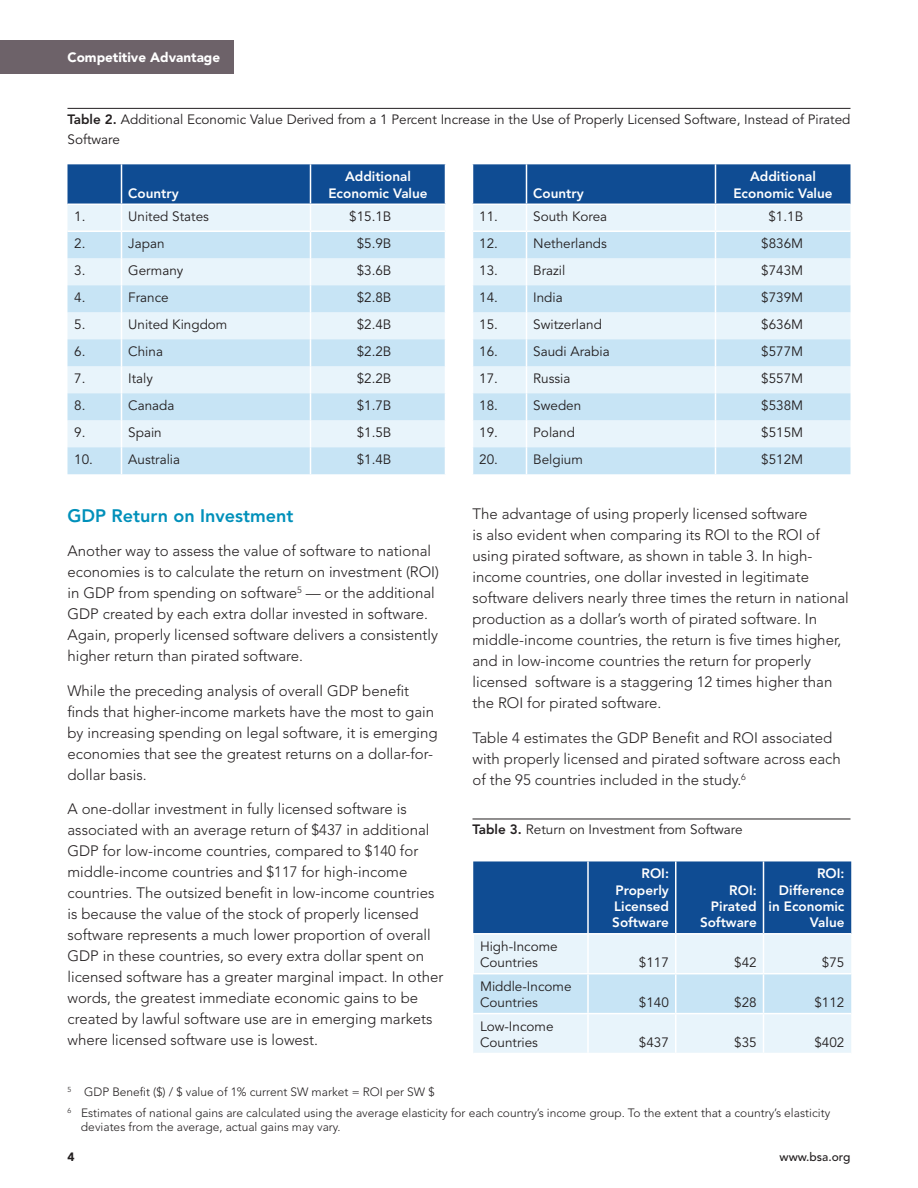
<style>
.page{position:relative;width:918px;height:1188px;background:#fff}
.page>*{position:absolute;margin:0;border:0;box-sizing:border-box;transform-origin:0 0}
.t1{font:800 18px "Avenir LT Std";color:#0090ba}
.t2{font:300 15px/21px "Avenir LT Std";color:#231f20}
.t3{font:13.5px/16.2px "Avenir LT Std";color:#231f20}
.t4{font:800 13.5px/16.2px "Avenir LT Std";color:#fff;text-align:center}
.t5{font:900 13.5px "Avenir LT Std";color:#fff}
.t6{font:300 12px/21.1px "Avenir LT Std";color:#231f20}
.t7{font:500 12px "Avenir LT Std";color:#231f20}
.t8{font:900 12px "Avenir LT Std";color:#231f20}
.s1{font-weight:800}
</style>
<div class="page">
<div style="left:0;top:40px;width:234px;height:34px;background:#6d6269"></div>
<hr style="left:68px;top:108px;width:782px;height:1px;background:#231f20">
<svg style="left:68px;top:164px;width:782px;height:310px;background:#c1d9ec"></svg>
<hr style="left:472px;top:819px;width:378px;height:1px;background:#231f20">
<div style="left:473px;top:861px;width:378px;height:72px;background:#0f4c93"></div>
<div style="left:473px;top:935px;width:378px;height:118px;background:#e8f4fb"></div>
<div style="left:473px;top:974px;width:378px;height:39px;background:#c7e4f5"></div>
<hr style="left:587px;top:861px;width:2px;height:72px;background:#fff">
<hr style="left:675px;top:861px;width:1px;height:72px;background:#fff">
<hr style="left:763px;top:861px;width:1px;height:72px;background:#fff">
<hr style="left:472px;top:973px;width:116px;height:1px;background:#fff">
<hr style="left:588px;top:973px;width:88px;height:1px;background:#fff">
<hr style="left:587px;top:974px;width:2px;height:39px;background:#fff">
<hr style="left:676px;top:973px;width:88px;height:1px;background:#fff">
<hr style="left:675px;top:974px;width:1px;height:39px;background:#fff">
<hr style="left:764px;top:973px;width:87px;height:1px;background:#fff">
<hr style="left:763px;top:974px;width:1px;height:39px;background:#fff">
<hr style="left:587px;top:1014px;width:2px;height:39px;background:#fff">
<hr style="left:675px;top:1014px;width:1px;height:39px;background:#fff">
<hr style="left:763px;top:1014px;width:1px;height:39px;background:#fff">
<hr style="left:472px;top:935px;width:2px;height:38px;background:#fff">
<hr style="left:587px;top:935px;width:2px;height:38px;background:#fff">
<hr style="left:675px;top:935px;width:1px;height:38px;background:#fff">
<hr style="left:763px;top:935px;width:1px;height:38px;background:#fff">
<hr style="left:473px;top:1013px;width:115px;height:1px;background:#fff">
<hr style="left:588px;top:1013px;width:88px;height:1px;background:#fff">
<hr style="left:676px;top:1013px;width:88px;height:1px;background:#fff">
<hr style="left:764px;top:1013px;width:87px;height:1px;background:#fff">
<p class="t5" style="left:68px;top:50px;width:154px">Competitive Advantage</p>
<p class="t3" style="left:68px;top:109px;width:785px;line-height:20.2px"><span class="s1">Table 2.</span> Additional Economic Value Derived from a 1 Percent Increase in the Use of Properly Licensed Software, Instead of Pirated<br>Software</p>
<p class="t4" style="left:128px;top:185px;width:52px">Country</p>
<p class="t4" style="left:328px;top:169px;width:101px">Additional<br>Economic Value</p>
<p class="t4" style="left:533px;top:185px;width:52px">Country</p>
<p class="t4" style="left:733px;top:169px;width:101px">Additional<br>Economic Value</p>
<p class="t3" style="left:74px;top:209px;width:13px">1.</p>
<p class="t3" style="left:128px;top:209px;width:82px">United States</p>
<p class="t3" style="left:349px;top:209px;width:44px">$15.1B</p>
<p class="t3" style="left:479px;top:209px;width:20px">11.</p>
<p class="t3" style="left:533px;top:209px;width:76px">South Korea</p>
<p class="t3" style="left:768px;top:209px;width:36px">$1.1B</p>
<p class="t3" style="left:74px;top:236px;width:13px">2.</p>
<p class="t3" style="left:128px;top:236px;width:38px">Japan</p>
<p class="t3" style="left:357px;top:236px;width:36px">$5.9B</p>
<p class="t3" style="left:479px;top:236px;width:20px">12.</p>
<p class="t3" style="left:533px;top:236px;width:75px">Netherlands</p>
<p class="t3" style="left:761px;top:236px;width:44px">$836M</p>
<p class="t3" style="left:74px;top:263px;width:13px">3.</p>
<p class="t3" style="left:128px;top:263px;width:57px">Germany</p>
<p class="t3" style="left:357px;top:263px;width:36px">$3.6B</p>
<p class="t3" style="left:479px;top:263px;width:20px">13.</p>
<p class="t3" style="left:533px;top:263px;width:34px">Brazil</p>
<p class="t3" style="left:761px;top:263px;width:44px">$743M</p>
<p class="t3" style="left:74px;top:290px;width:13px">4.</p>
<p class="t3" style="left:128px;top:290px;width:42px">France</p>
<p class="t3" style="left:357px;top:290px;width:36px">$2.8B</p>
<p class="t3" style="left:479px;top:290px;width:20px">14.</p>
<p class="t3" style="left:533px;top:290px;width:31px">India</p>
<p class="t3" style="left:761px;top:290px;width:44px">$739M</p>
<p class="t3" style="left:74px;top:317px;width:13px">5.</p>
<p class="t3" style="left:128px;top:317px;width:101px">United Kingdom</p>
<p class="t3" style="left:357px;top:317px;width:36px">$2.4B</p>
<p class="t3" style="left:479px;top:317px;width:20px">15.</p>
<p class="t3" style="left:533px;top:317px;width:70px">Switzerland</p>
<p class="t3" style="left:761px;top:317px;width:44px">$636M</p>
<p class="t3" style="left:74px;top:344px;width:13px">6.</p>
<p class="t3" style="left:128px;top:344px;width:36px">China</p>
<p class="t3" style="left:357px;top:344px;width:36px">$2.2B</p>
<p class="t3" style="left:479px;top:344px;width:20px">16.</p>
<p class="t3" style="left:533px;top:344px;width:78px">Saudi Arabia</p>
<p class="t3" style="left:761px;top:344px;width:44px">$577M</p>
<p class="t3" style="left:74px;top:371px;width:13px">7.</p>
<p class="t3" style="left:128px;top:371px;width:26px">Italy</p>
<p class="t3" style="left:357px;top:371px;width:36px">$2.2B</p>
<p class="t3" style="left:479px;top:371px;width:20px">17.</p>
<p class="t3" style="left:533px;top:371px;width:39px">Russia</p>
<p class="t3" style="left:761px;top:371px;width:44px">$557M</p>
<p class="t3" style="left:74px;top:398px;width:13px">8.</p>
<p class="t3" style="left:128px;top:398px;width:48px">Canada</p>
<p class="t3" style="left:357px;top:398px;width:36px">$1.7B</p>
<p class="t3" style="left:479px;top:398px;width:20px">18.</p>
<p class="t3" style="left:533px;top:398px;width:50px">Sweden</p>
<p class="t3" style="left:761px;top:398px;width:44px">$538M</p>
<p class="t3" style="left:74px;top:425px;width:13px">9.</p>
<p class="t3" style="left:128px;top:425px;width:35px">Spain</p>
<p class="t3" style="left:357px;top:425px;width:36px">$1.5B</p>
<p class="t3" style="left:479px;top:425px;width:20px">19.</p>
<p class="t3" style="left:533px;top:425px;width:43px">Poland</p>
<p class="t3" style="left:761px;top:425px;width:44px">$515M</p>
<p class="t3" style="left:74px;top:452px;width:20px">10.</p>
<p class="t3" style="left:128px;top:452px;width:53px">Australia</p>
<p class="t3" style="left:357px;top:452px;width:36px">$1.4B</p>
<p class="t3" style="left:479px;top:452px;width:20px">20.</p>
<p class="t3" style="left:533px;top:452px;width:51px">Belgium</p>
<p class="t3" style="left:761px;top:452px;width:44px">$512M</p>
<p class="t1" style="left:68px;top:505px;width:227px">GDP Return on Investment</p>
<p class="t2" style="left:67px;top:541px;width:373px">Another way to assess the value of software to national economies is to calculate the return on investment (ROI) in GDP from spending on software<sup>5</sup> — or the additional GDP created by each extra dollar invested in software.<br>Again, properly licensed software delivers a consistently higher return than pirated software.</p>
<p class="t2" style="left:67px;top:680px;width:372px">While the preceding analysis of overall GDP benefit finds that higher-income markets have the most to gain by increasing spending on legal software, it is emerging economies that see the greatest returns on a dollar-for&shy;dollar basis.</p>
<p class="t2" style="left:67px;top:799px;width:378px">A one-dollar investment in fully licensed software is associated with an average return of $437 in additional GDP for low-income countries, compared to $140 for middle-income countries and $117 for high-income countries. The outsized benefit in low-income countries is because the value of the stock of properly licensed software represents a much lower proportion of overall GDP in these countries, so every extra dollar spent on licensed software has a greater marginal impact. In other words, the greatest immediate economic gains to be created by lawful software use are in emerging markets where licensed software use is lowest.</p>
<p class="t2" style="left:472px;top:504px;width:378px">The advantage of using properly licensed software<br>is also evident when comparing its ROI to the ROI of using pirated software, as shown in table 3. In high&shy;income countries, one dollar invested in legitimate software delivers nearly three times the return in national production as a dollar’s worth of pirated software. In middle-income countries, the return is five times higher, and in low-income countries the return for properly licensed software is a staggering 12 times higher than the ROI for pirated software.</p>
<p class="t2" style="left:472px;top:727px;width:370px">Table 4 estimates the GDP Benefit and ROI associated with properly licensed and pirated software across each of the 95 countries included in the study.<sup>6</sup></p>
<p class="t3" style="left:472px;top:822px;width:272px"><span class="s1">Table 3.</span> Return on Investment from Software</p>
<p class="t4" style="left:612px;top:866px;width:58px;text-align:justify;text-indent:29px">ROI:<br>Properly Licensed Software</p>
<p class="t4" style="left:769px;top:866px;width:77px;text-align:right">ROI:<br>Difference in Economic<br>Value</p>
<p class="t4" style="left:700px;top:882px;width:58px;text-align:right">ROI:<br>Pirated<br>Software</p>
<p class="t3" style="left:480px;top:938px;width:79px">High-Income<br>Countries</p>
<p class="t3" style="left:480px;top:978px;width:93px">Middle-Income<br>Countries</p>
<p class="t3" style="left:480px;top:1018px;width:75px">Low-Income<br>Countries</p>
<p class="t3" style="left:639px;top:955px;width:32px">$117</p>
<p class="t3" style="left:734px;top:955px;width:24px">$42</p>
<p class="t3" style="left:822px;top:955px;width:24px">$75</p>
<p class="t3" style="left:639px;top:994px;width:32px">$140</p>
<p class="t3" style="left:734px;top:994px;width:24px">$28</p>
<p class="t3" style="left:814px;top:994px;width:32px">$112</p>
<p class="t3" style="left:639px;top:1034px;width:32px">$437</p>
<p class="t3" style="left:734px;top:1034px;width:24px">$35</p>
<p class="t3" style="left:814px;top:1034px;width:32px">$402</p>
<p class="t6" style="left:68px;top:1081px;width:764px"><sup>5</sup> GDP Benefit ($) / $ value of 1% current SW market = ROI per SW $<br><sup>6</sup> Estimates of national gains are calculated using the average elasticity for each country’s income group. To the extent that a country’s elasticity</p>
<p class="t6" style="left:81px;top:1117px;width:261px">deviates from the average, actual gains may vary.</p>
<p class="t8" style="left:68px;top:1150px;width:9px">4</p>
<p class="t7" style="left:780px;top:1150px;width:72px">www.bsa.org</p>
</div>
